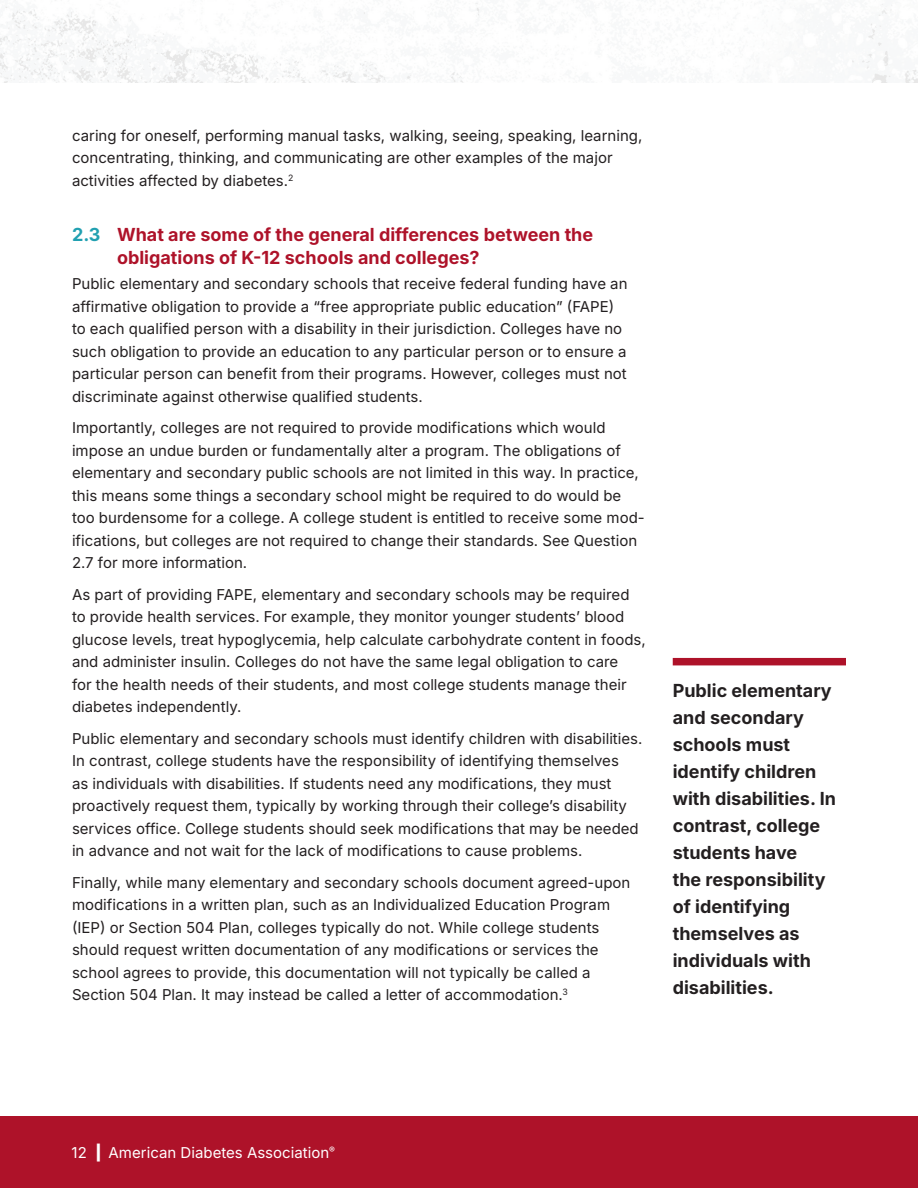
<style>
.page{position:relative;width:918px;height:1188px;background:#fff}
.page>*{position:absolute;margin:0;border:0;box-sizing:border-box;transform-origin:0 0}
.Pull_quote_new{font:700 18px/27px "Inter";color:#231f20}
.t1{font:700 18px/22.5px "Inter";color:#ae1229}
.copy{font:15px/22.5px "Inter";color:#231f20}
.t2{font:15px "Inter";color:#fff}
.s1{color:#21a0b1}
.s2{font-weight:900}
</style>
<div class="page">
<img style="left:0;top:0;width:918px;height:83px">
<div style="left:0;top:1116px;width:918px;height:72px;background:#ae1229"></div>
<div style="left:673px;top:658px;width:173px;height:7px;background:#ae1229"></div>
<p class="copy" style="left:72px;top:123px;width:572px">caring for oneself, performing manual tasks, walking, seeing, speaking, learning, concentrating, thinking, and communicating are other examples of the major activities affected by diabetes.<sup>2</sup></p>
<p class="t1" style="left:117px;top:223px;width:478px;text-indent:-45px"><span class="s1">2.3</span> What are some of the general differences between the obligations of K-12 schools and colleges?</p>
<p class="copy" style="left:72px;top:272px;width:557px">Public elementary and secondary schools that receive federal funding have an affirmative obligation to provide a “free appropriate public education” (FAPE) to each qualified person with a disability in their jurisdiction. Colleges have no such obligation to provide an education to any particular person or to ensure a particular person can benefit from their programs. However, colleges must not discriminate against otherwise qualified students.</p>
<p class="copy" style="left:72px;top:416px;width:574px">Importantly, colleges are not required to provide modifications which would impose an undue burden or fundamentally alter a program. The obligations of elementary and secondary public schools are not limited in this way. In practice, this means some things a secondary school might be required to do would be too burdensome for a college. A college student is entitled to receive some mod&shy;ifications, but colleges are not required to change their standards. See Question 2.7 for more information.</p>
<p class="copy" style="left:72px;top:582px;width:575px">As part of providing FAPE, elementary and secondary schools may be required to provide health services. For example, they monitor younger students’ blood glucose levels, treat hypoglycemia, help calculate carbohydrate content in foods, and administer insulin. Colleges do not have the same legal obligation to care<br>for the health needs of their students, and most college students manage their diabetes independently.</p>
<p class="copy" style="left:72px;top:726px;width:572px">Public elementary and secondary schools must identify children with disabilities.<br>In contrast, college students have the responsibility of identifying themselves<br>as individuals with disabilities. If students need any modifications, they must proactively request them, typically by working through their college’s disability services office. College students should seek modifications that may be needed in advance and not wait for the lack of modifications to cause problems.</p>
<p class="copy" style="left:72px;top:870px;width:560px">Finally, while many elementary and secondary schools document agreed-upon modifications in a written plan, such as an Individualized Education Program (IEP) or Section 504 Plan, colleges typically do not. While college students should request written documentation of any modifications or services the school agrees to provide, this documentation will not typically be called a Section 504 Plan. It may instead be called a letter of accommodation.<sup>3</sup></p>
<p class="Pull_quote_new" style="left:673px;top:676px;width:165px">Public elementary and secondary schools must identify children with disabilities. In contrast, college students have<br>the responsibility of identifying themselves as individuals with disabilities.</p>
<p class="t2" style="left:72px;top:1142px;width:265px">12 <span class="s2">|</span> American Diabetes Association<sup>®</sup></p>
</div>
